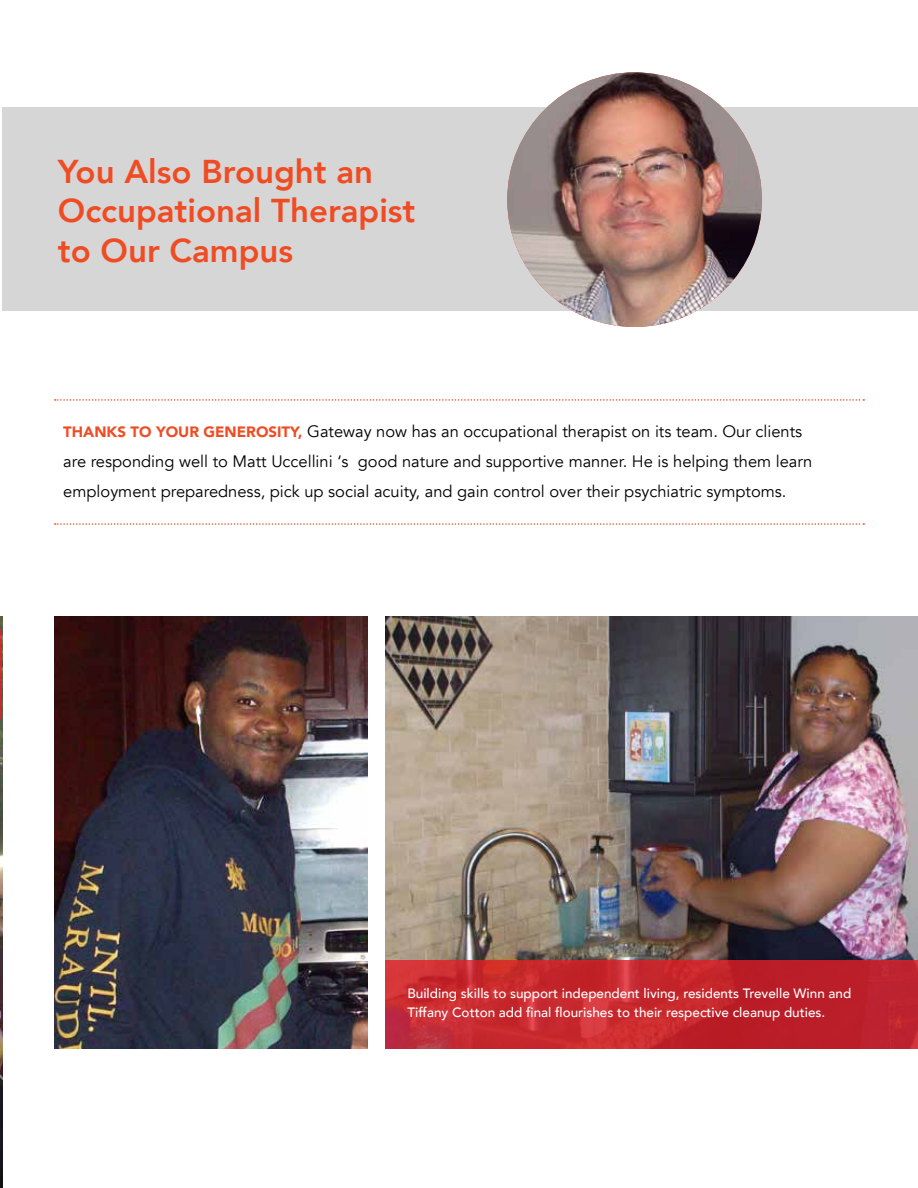
<style>
.page{position:relative;width:918px;height:1188px;background:#fff}
.page>*{position:absolute;margin:0;border:0;box-sizing:border-box;transform-origin:0 0}
.t1{font:800 33px/39.6px "Avenir";color:#f04c24}
.t2{font:16.5px/30px "Avenir";color:#000}
.t3{font:500 13.5px/19.5px "Avenir";color:#fff}
.s1{font-weight:900;font-size:15px;color:#f04c24}
</style>
<div class="page">
<div style="left:2px;top:107px;width:916px;height:203px;background:#d6d6d7"></div>
<img style="left:54px;top:616px;width:313px;height:432px">
<svg style="left:55px;top:399px;width:809px;height:2px"></svg>
<img style="left:507px;top:72px;width:255px;height:255px;border-radius:127px">
<img style="left:385px;top:616px;width:533px;height:344px">
<svg style="left:385px;top:960px;width:533px;height:88px;background:#c3262e"></svg>
<svg style="left:55px;top:523px;width:809px;height:2px"></svg>
<img style="left:0;top:616px;width:2px;height:572px">
<hr style="left:0;top:630px;width:2px;height:89px;background:#e31f27">
<h1 class="t1" style="left:58px;top:149px;width:359px">You Also Brought an<br>Occupational Therapist to Our Campus</h1>
<p class="t2" style="left:63px;top:417px;width:751px"><span class="s1">THANKS TO YOUR GENEROSITY,</span> Gateway now has an occupational therapist on its team. Our clients are responding well to Matt Uccellini ‘s good nature and supportive manner. He is helping them learn employment preparedness, pick up social acuity, and gain control over their psychiatric symptoms.</p>
<p class="t3" style="left:407px;top:983px;width:445px">Building skills to support independent living, residents Trevelle Winn and<br>Tiffany Cotton add final flourishes to their respective cleanup duties.</p>
</div>
